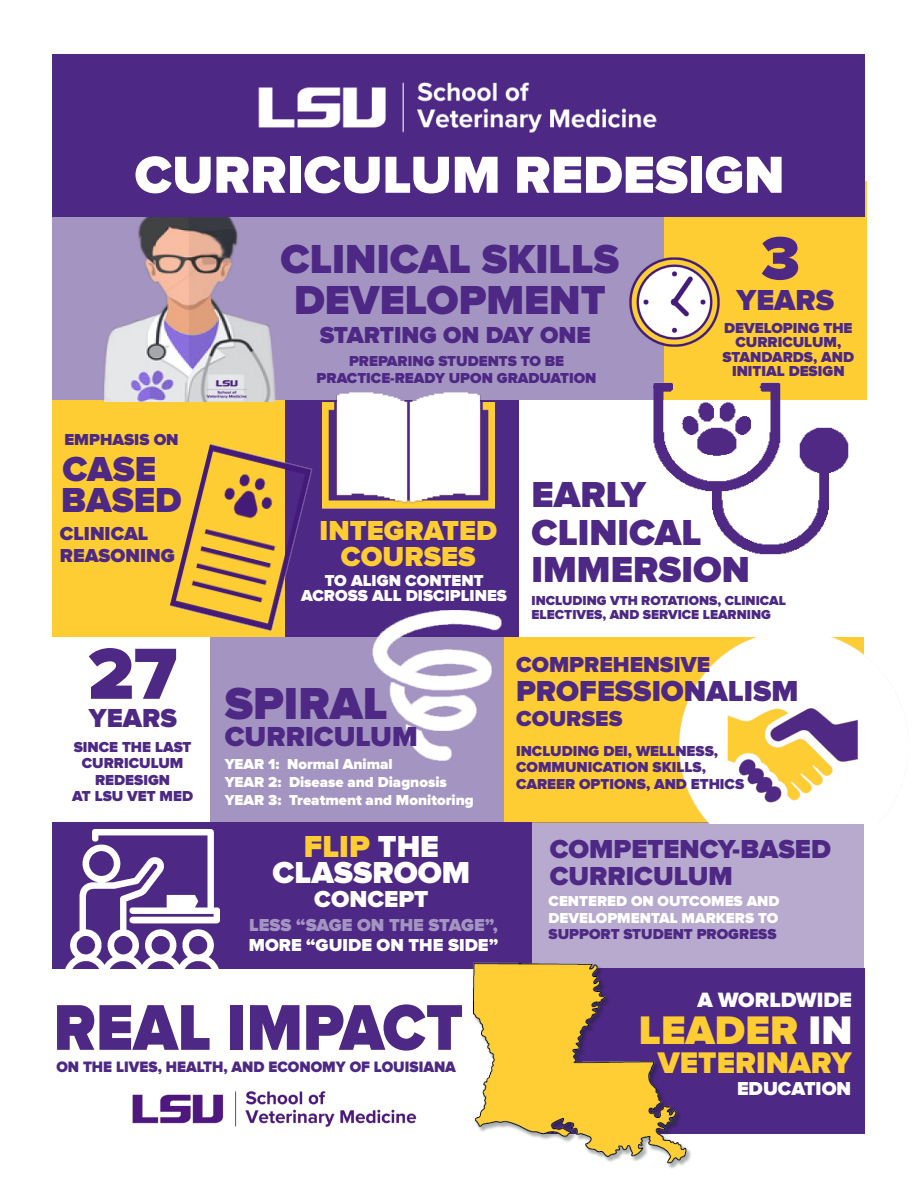
<style>
.page{position:relative;width:918px;height:1188px;background:#fff}
.page>*{position:absolute;margin:0;border:0;box-sizing:border-box;transform-origin:0 0}
.t1{font:900 75px "Proxima Nova";color:#4d2884}
.t2{font:900 67.05px "Proxima Nova";color:#4d2884;scale:.93 1}
.t3{font:900 63px "Proxima Nova";color:#4d2884}
.t4{font:900 54px "Proxima Nova";color:#fff}
.t5{font:900 46.5px "Proxima Nova";color:#4d2884}
.t6{font:900 42px/40.5px "Proxima Nova";color:#4d2884;text-align:center}
.t7{font:900 41.4px "Proxima Nova";color:#fecd33}
.t8{font:900 37.5px "Proxima Nova";color:#4d2884}
.t9{font:900 36px "Proxima Nova";color:#4d2884}
.t10{font:900 31.5px "Proxima Nova";color:#fff}
.t11{font:900 31.5px "Proxima Nova";color:#fecd33}
.t12{font:900 30.9px "Proxima Nova";color:#fecd33}
.t13{font:900 30px "Proxima Nova";color:#4d2884}
.t14{font:900 28.5px "Proxima Nova";color:#fecd33}
.t15{font:900 28.5px "Proxima Nova";color:#4d2884}
.t16{font:900 27px "Proxima Nova";color:#4d2884}
.t17{font:900 24px "Proxima Nova";color:#4d2884}
.t18{font:900 24px "Proxima Nova";color:#fff}
.t19{font:900 22.5px "Proxima Nova";color:#4d2884}
.t20{font:900 21.45px "Proxima Nova";color:#fff}
.t21{font:900 19.5px "Proxima Nova";color:#4d2884}
.t22{font:900 19.5px "Proxima Nova";color:#fff}
.t23{font:900 18px/19.5px "Proxima Nova";color:#a494c1}
.t24{font:900 16.5px/15px "Proxima Nova";color:#fff;text-align:center}
.t25{font:900 16.5px "Proxima Nova";color:#4d2884}
.t26{font:900 15.75px "Proxima Nova";color:#4d2884;scale:.96 1}
.t27{font:900 15px/16.5px "Proxima Nova";color:#4d2884;text-align:center}
.t28{font:900 15px "Proxima Nova";color:#fff}
.t29{font:900 13.5px "Proxima Nova";color:#4d2884}
.s1{color:#fff}
</style>
<div class="page">
<div style="left:664px;top:181px;width:203px;height:219px;background:#fecd33"></div>
<div style="left:52px;top:400px;width:233px;height:237px;background:#fecd33"></div>
<div style="left:504px;top:637px;width:360px;height:185px;background:#fecd33"></div>
<div style="left:285px;top:400px;width:234px;height:237px;background:#4d2884"></div>
<div style="left:211px;top:637px;width:293px;height:185px;background:#a494c1"></div>
<div style="left:52px;top:181px;width:612px;height:219px;background:#a494c1"></div>
<div style="left:52px;top:822px;width:480px;height:147px;background:#4d2884"></div>
<div style="left:542px;top:969px;width:322px;height:165px;background:#4d2884"></div>
<div style="left:532px;top:822px;width:332px;height:147px;background:#b8a9ce"></div>
<img style="left:473px;top:962px;width:252px;height:207px">
<img style="left:103px;top:217px;width:174px;height:184px">
<img style="left:132px;top:1091px;width:285px;height:36px">
<div style="left:52px;top:54px;width:813px;height:163px;background:#4d2884"></div>
<img style="left:258px;top:82px;width:399px;height:51px">
<img style="left:653px;top:382px;width:196px;height:173px">
<img style="left:629px;top:257px;width:91px;height:90px">
<img style="left:169px;top:443px;width:144px;height:189px">
<img style="left:323px;top:392px;width:172px;height:117px">
<img style="left:65px;top:830px;width:155px;height:139px">
<img style="left:372px;top:610px;width:130px;height:151px">
<img style="left:672px;top:637px;width:192px;height:187px">
<p class="t4" style="left:135px;top:144px;width:651px">CURRICULUM REDESIGN</p>
<p class="t25" style="left:64px;top:430px;width:116px">EMPHASIS ON</p>
<p class="t9" style="left:62px;top:448px;width:95px">CASE</p>
<p class="t9" style="left:61px;top:479px;width:122px">BASED</p>
<p class="t21" style="left:60px;top:522px;width:90px">CLINICAL</p>
<p class="t21" style="left:60px;top:545px;width:117px">REASONING</p>
<p class="t1" style="left:88px;top:631px;width:91px">27</p>
<p class="t16" style="left:89px;top:702px;width:90px">YEARS</p>
<p class="t27" style="left:74px;top:739px;width:119px">SINCE THE LAST<br>CURRICULUM</p>
<p class="t27" style="left:95px;top:772px;width:77px">REDESIGN</p>
<p class="t27" style="left:72px;top:788px;width:122px">AT LSU VET MED</p>
<p class="t6" style="left:280px;top:240px;width:340px">CLINICAL SKILLS<br>DEVELOPMENT</p>
<p class="t17" style="left:320px;top:321px;width:272px">STARTING ON DAY ONE</p>
<p class="t27" style="left:349px;top:354px;width:217px">PREPARING STUDENTS TO BE</p>
<p class="t27" style="left:317px;top:370px;width:281px">PRACTICE-READY UPON GRADUATION</p>
<p class="t3" style="left:761px;top:222px;width:40px">3</p>
<p class="t13" style="left:736px;top:283px;width:99px">YEARS</p>
<p class="t27" style="left:724px;top:320px;width:130px">DEVELOPING THE</p>
<p class="t27" style="left:735px;top:335px;width:107px">CURRICULUM,</p>
<p class="t27" style="left:723px;top:349px;width:133px">STANDARDS, AND</p>
<p class="t27" style="left:732px;top:363px;width:114px">INITIAL DESIGN</p>
<p class="t14" style="left:320px;top:514px;width:179px">INTEGRATED</p>
<p class="t14" style="left:341px;top:540px;width:136px">COURSES</p>
<p class="t24" style="left:301px;top:574px;width:207px">TO ALIGN CONTENT<br>ACROSS ALL DISCIPLINES</p>
<p class="t8" style="left:532px;top:473px;width:116px">EARLY</p>
<p class="t8" style="left:532px;top:510px;width:172px">CLINICAL</p>
<p class="t8" style="left:532px;top:548px;width:220px">IMMERSION</p>
<p class="t29" style="left:532px;top:592px;width:256px">INCLUDING VTH ROTATIONS, CLINICAL</p>
<p class="t29" style="left:532px;top:607px;width:241px">ELECTIVES, AND SERVICE LEARNING</p>
<p class="t5" style="left:225px;top:677px;width:165px">SPIRAL</p>
<p class="t15" style="left:225px;top:720px;width:195px">CURRICULUM</p>
<p class="t28" style="left:225px;top:756px;width:170px">YEAR 1: Normal Animal</p>
<p class="t28" style="left:225px;top:774px;width:224px">YEAR 2: Disease and Diagnosis</p>
<p class="t28" style="left:225px;top:792px;width:251px">YEAR 3: Treatment and Monitoring</p>
<p class="t11" style="left:304px;top:829px;width:137px">FLIP <span class="s1">THE</span></p>
<p class="t10" style="left:273px;top:854px;width:199px">CLASSROOM</p>
<p class="t18" style="left:314px;top:885px;width:116px">CONCEPT</p>
<p class="t23" style="left:249px;top:916px;width:251px">LESS “SAGE ON THE STAGE”,<br><span class="s1">MORE “GUIDE ON THE SIDE”</span></p>
<p class="t19" style="left:516px;top:652px;width:196px">COMPREHENSIVE</p>
<p class="t19" style="left:516px;top:705px;width:108px">COURSES</p>
<p class="t27" style="left:516px;top:743px;width:204px">INCLUDING DEI, WELLNESS,</p>
<p class="t27" style="left:516px;top:760px;width:191px">COMMUNICATION SKILLS,</p>
<p class="t27" style="left:516px;top:776px;width:230px">CAREER OPTIONS, AND ETHICS</p>
<p class="t13" style="left:516px;top:674px;width:284px">PROFESSIONALISM</p>
<p class="t16" style="left:550px;top:834px;width:283px">COMPETENCY-BASED</p>
<p class="t16" style="left:550px;top:861px;width:184px">CURRICULUM</p>
<p class="t28" style="left:549px;top:893px;width:233px">CENTERED ON OUTCOMES AND</p>
<p class="t28" style="left:549px;top:909px;width:231px">DEVELOPMENTAL MARKERS TO</p>
<p class="t27" style="left:549px;top:927px;width:230px">SUPPORT STUDENT PROGRESS</p>
<p class="t2" style="left:54px;top:989px;width:442px">REAL IMPACT</p>
<p class="t26" style="left:56px;top:1058px;width:418px">ON THE LIVES, HEALTH, AND ECONOMY OF LOUISIANA</p>
<p class="t20" style="left:698px;top:988px;width:156px">A WORLDWIDE</p>
<p class="t7" style="left:639px;top:1006px;width:215px">LEADER <span class="s1">IN</span></p>
<p class="t22" style="left:737px;top:1077px;width:116px">EDUCATION</p>
<p class="t12" style="left:658px;top:1045px;width:195px">VETERINARY</p>
</div>
